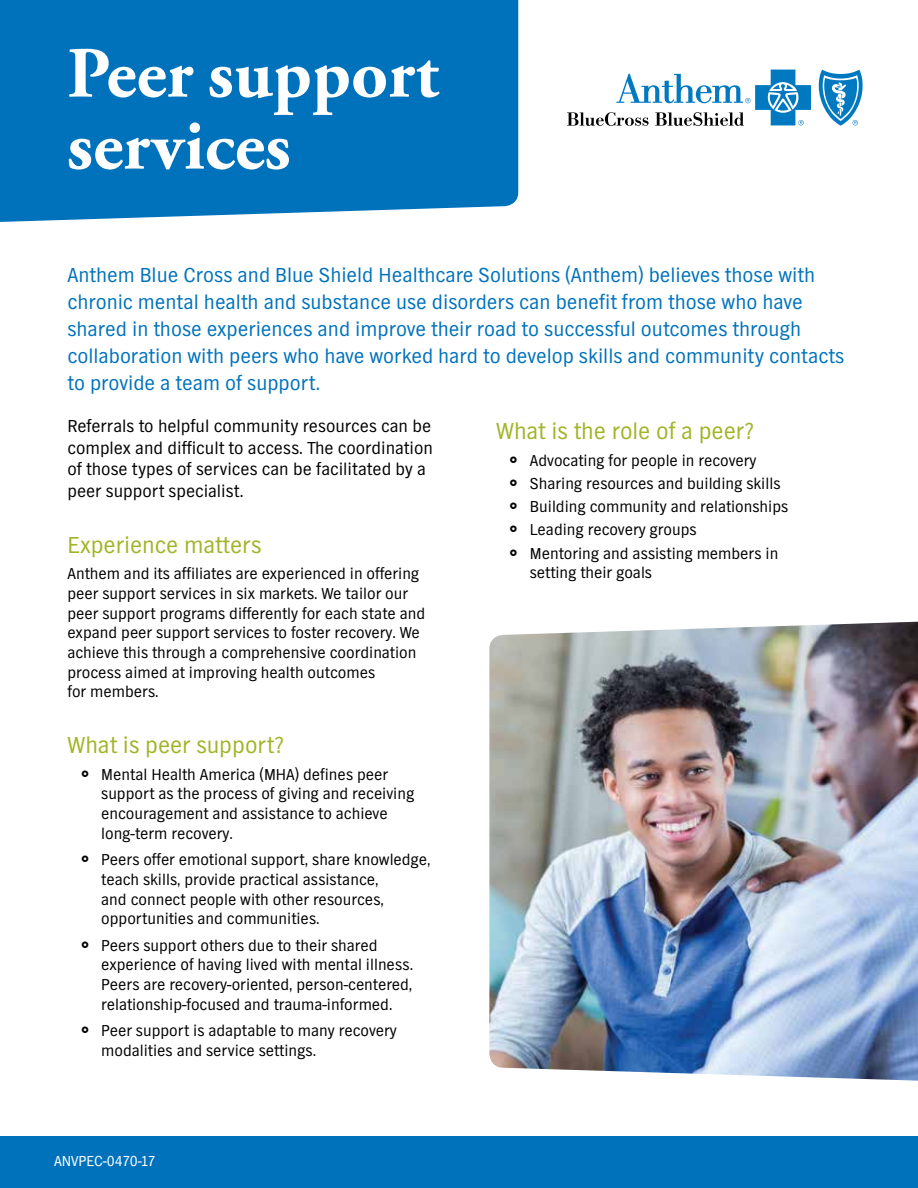
<style>
.page{position:relative;width:918px;height:1188px;background:#fff}
.page>*{position:absolute;margin:0;border:0;box-sizing:border-box;transform-origin:0 0}
.t1{font:700 72px/72px "Adobe Garamond Pro";color:#fff}
.t2{font:24px "TV Nord EF";color:#a2b427}
.t3{font:21px/27px "TV Nord EF";color:#0072bc}
.t4{font:18px/21.6px "TV Nord EF";color:#000}
.t5{font:16.35px/19.6px "TV Nord EF";color:#000}
.t6{font:15px "TV Nord EF";color:#fff}
</style>
<div class="page">
<div style="left:0;top:1136px;width:918px;height:52px;background:#0072bc"></div>
<div style="left:0;top:0;width:518px;height:222px;background:#0072bc"></div>
<svg style="left:819px;top:70px;width:44px;height:56px"></svg>
<svg style="left:567px;top:70px;width:244px;height:56px"></svg>
<img style="left:489px;top:622px;width:429px;height:459px">
<h1 class="t1" style="left:67px;top:39px;width:373px">Peer support services</h1>
<p class="t3" style="left:68px;top:262px;width:778px">Anthem Blue Cross and Blue Shield Healthcare Solutions (Anthem) believes those with chronic mental health and substance use disorders can benefit from those who have shared in those experiences and improve their road to successful outcomes through collaboration with peers who have worked hard to develop skills and community contacts to provide a team of support.</p>
<p class="t4" style="left:68px;top:415px;width:367px">Referrals to helpful community resources can be complex and difficult to access. The coordination of those types of services can be facilitated by a peer support specialist.</p>
<h2 class="t2" style="left:68px;top:532px;width:195px">Experience matters</h2>
<p class="t5" style="left:68px;top:564px;width:359px">Anthem and its affiliates are experienced in offering peer support services in six markets. We tailor our peer support programs differently for each state and expand peer support services to foster recovery. We achieve this through a comprehensive coordination process aimed at improving health outcomes<br>for members.</p>
<h2 class="t2" style="left:68px;top:732px;width:218px">What is peer support?</h2>
<p class="t5" style="left:101px;top:764px;width:315px">Mental Health America (MHA) defines peer support as the process of giving and receiving encouragement and assistance to achieve long-term recovery.</p>
<p class="t5" style="left:101px;top:850px;width:331px">Peers offer emotional support, share knowledge, teach skills, provide practical assistance,<br>and connect people with other resources, opportunities and communities.</p>
<p class="t5" style="left:101px;top:935px;width:313px">Peers support others due to their shared experience of having lived with mental illness.<br>Peers are recovery-oriented, person-centered, relationship-focused and trauma-informed.</p>
<p class="t5" style="left:101px;top:1021px;width:297px">Peer support is adaptable to many recovery modalities and service settings.</p>
<h2 class="t2" style="left:496px;top:418px;width:259px">What is the role of a peer?</h2>
<p class="t5" style="left:530px;top:449px;width:260px;line-height:23.2px">Advocating for people in recovery Sharing resources and building skills Building community and relationships Leading recovery groups<br>Mentoring and assisting members in</p>
<p class="t5" style="left:530px;top:563px;width:124px">setting their goals</p>
<p class="t6" style="left:54px;top:1152px;width:103px">ANVPEC-0470-17</p>
</div>
